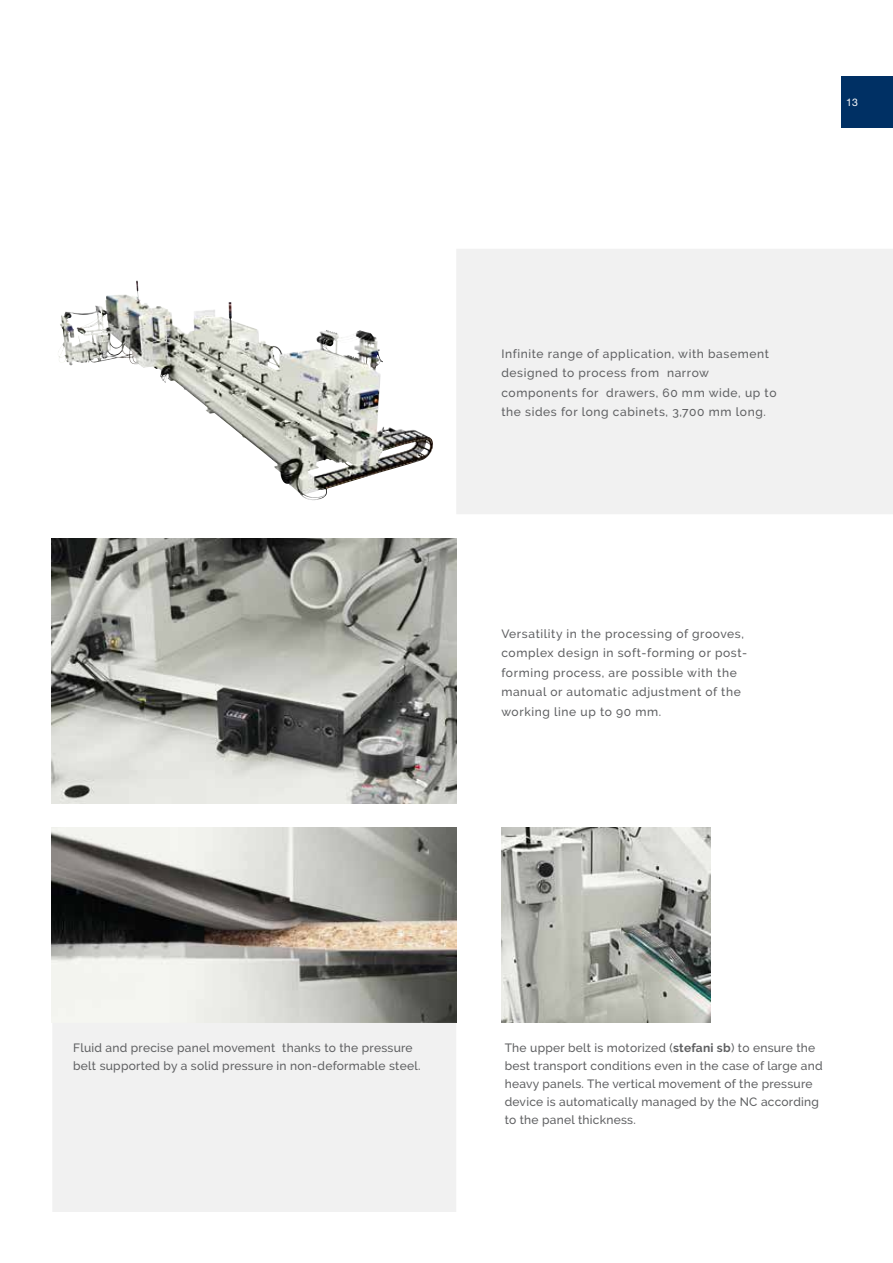
<style>
.page{position:relative;width:893px;height:1263px;background:#fff}
.page>*{position:absolute;margin:0;border:0;box-sizing:border-box;transform-origin:0 0}
.t1{font:500 12px/18px "Raleway";letter-spacing:.02em;color:#5f6062}
.t2{font:500 12px/19.5px "Raleway";letter-spacing:.05em;color:#5f6062}
.t3{font:700 10.5px "Helvetica Neue LT Std";color:#fff}
.t4{font:10.5px "Helvetica Neue LT Std";color:#fff}
.s1{font-weight:700}
</style>
<div class="page">
<div style="left:456px;top:249px;width:437px;height:265px;background:#f1f1f1"></div>
<img style="left:51px;top:828px;width:405px;height:195px">
<div style="left:53px;top:1023px;width:403px;height:189px;background:#f1f1f1"></div>
<img style="left:501px;top:828px;width:209px;height:195px">
<img style="left:58px;top:281px;width:375px;height:220px">
<img style="left:51px;top:538px;width:405px;height:266px">
<div style="left:842px;top:77px;width:51px;height:51px;background:#003064"></div>
<p class="t3" style="left:846px;top:96px;width:16px">O3</p>
<p class="t4" style="left:846px;top:96px;width:13px">13</p>
<p class="t2" style="left:501px;top:344px;width:277px">Infinite range of application, with basement designed to process from narrow components for drawers, 60 mm wide, up to the sides for long cabinets, 3,700 mm long.</p>
<p class="t2" style="left:501px;top:624px;width:248px">Versatility in the processing of grooves, complex design in soft-forming or post&shy;forming process, are possible with the manual or automatic adjustment of the working line up to 90 mm.</p>
<p class="t1" style="left:73px;top:1038px;width:349px">Fluid and precise panel movement thanks to the pressure belt supported by a solid pressure in non-deformable steel.</p>
<p class="t1" style="left:505px;top:1038px;width:319px">The upper belt is motorized (<span class="s1">stefani sb</span>) to ensure the best transport conditions even in the case of large and heavy panels. The vertical movement of the pressure device is automatically managed by the NC according to the panel thickness.</p>
</div>
